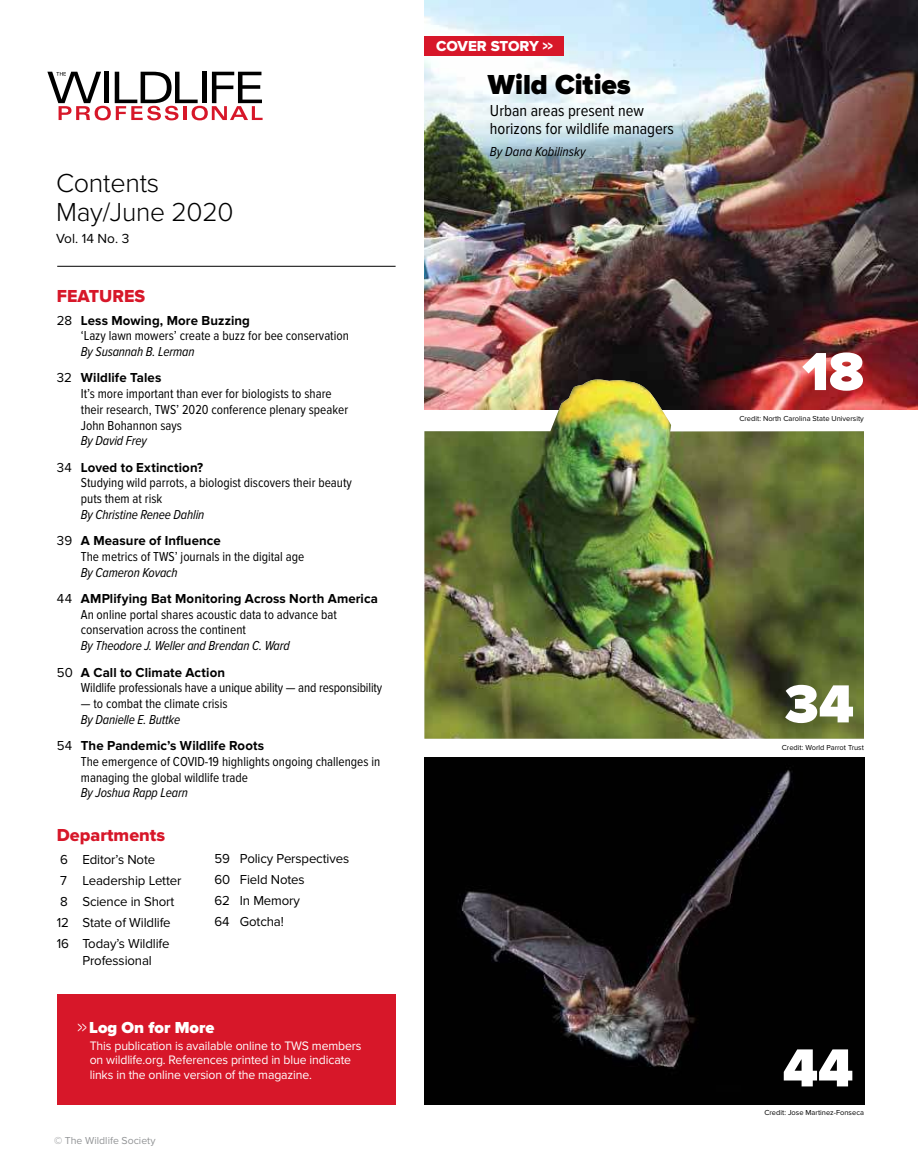
<style>
.page{position:relative;width:918px;height:1175px;background:#fff}
.page>*{position:absolute;margin:0;border:0;box-sizing:border-box;transform-origin:0 0}
.t1{font:900 55.5px "Proxima Nova";color:#fff}
.t2{font:900 28.5px "Proxima Nova";letter-spacing:-.005em;color:#000}
.t3{font:300 27px/28.5px "Proxima Nova";letter-spacing:-.01em;color:#000}
.t4{font:18px "Proxima Nova Extrabld";color:#d71729}
.t5{font:16.5px/18px "Proxima Nova Cond";color:#000}
.t6{font:900 16.5px "Proxima Nova";color:#fff}
.t7{font:15px "Proxima Nova Extrabld";letter-spacing:-.01em;color:#fff}
.t8{font:13.65px "Proxima Nova";color:#000}
.t9{font:13.5px/15.8px "Proxima Nova Cond";color:#000}
.t10{font:700 13.5px "Proxima Nova";letter-spacing:.01em;color:#000}
.t11{font:italic 13.5px "Proxima Nova Cond";letter-spacing:-.01em;color:#000}
.t12{font:13.5px/21px "Proxima Nova";letter-spacing:-.01em;color:#000}
.t13{font:12.75px/14.2px "Proxima Nova";letter-spacing:-.01em;color:#fff;scale:.96 1}
.t14{font:10.5px "Proxima Nova";color:#939597}
.t15{font:7.5px "Proxima Nova";color:#000}
.s1{font-weight:400}
.s2{font-weight:500}
.s3{font-family:"Proxima Nova";font-weight:900}
</style>
<div class="page">
<svg style="left:47px;top:72px;width:216px;height:48px"></svg>
<div style="left:57px;top:994px;width:339px;height:110px;background:#d71729"></div>
<hr style="left:57px;top:266px;width:339px;height:1px;background:#000">
<img style="left:424px;top:1px;width:494px;height:409px">
<img style="left:424px;top:757px;width:440px;height:347px">
<div style="left:424px;top:36px;width:140px;height:20px;background:#d71729"></div>
<img style="left:424px;top:379px;width:440px;height:359px">
<h3 class="t3" style="left:56px;top:170px;width:179px">Contents<br>May/June 2020</h3>
<p class="t8" style="left:56px;top:233px;width:75px">Vol. 14 No. 3</p>
<h3 class="t4" style="left:57px;top:288px;width:90px">FEATURES</h3>
<p class="t10" style="left:57px;top:314px;width:195px"><span class="s1">28</span> Less Mowing, More Buzzing</p>
<p class="t9" style="left:81px;top:329px;width:270px">‘Lazy lawn mowers’ create a buzz for bee conservation</p>
<p class="t11" style="left:81px;top:346px;width:115px">By Susannah B. Lerman</p>
<p class="t10" style="left:57px;top:372px;width:106px"><span class="s1">32</span> Wildlife Tales</p>
<p class="t9" style="left:81px;top:386px;width:269px">It’s more important than ever for biologists to share their research, TWS’ 2020 conference plenary speaker<br>John Bohannon says</p>
<p class="t11" style="left:81px;top:435px;width:67px">By David Frey</p>
<p class="t10" style="left:57px;top:461px;width:148px"><span class="s1">34</span> Loved to Extinction?</p>
<p class="t9" style="left:81px;top:476px;width:272px">Studying wild parrots, a biologist discovers their beauty puts them at risk</p>
<p class="t11" style="left:81px;top:509px;width:125px">By Christine Renee Dahlin</p>
<p class="t10" style="left:57px;top:535px;width:165px"><span class="s1">39</span> A Measure of Influence</p>
<p class="t9" style="left:81px;top:549px;width:225px">The metrics of TWS’ journals in the digital age</p>
<p class="t11" style="left:81px;top:566px;width:98px">By Cameron Kovach</p>
<p class="t10" style="left:57px;top:593px;width:323px"><span class="s1">44</span> AMPlifying Bat Monitoring Across North America</p>
<p class="t9" style="left:81px;top:607px;width:258px">An online portal shares acoustic data to advance bat conservation across the continent</p>
<p class="t11" style="left:81px;top:640px;width:210px">By Theodore J. Weller and Brendan C. Ward</p>
<p class="t10" style="left:57px;top:666px;width:170px"><span class="s1">50</span> A Call to Climate Action</p>
<p class="t9" style="left:81px;top:680px;width:303px">Wildlife professionals have a unique ability — and responsibility</p>
<p class="t9" style="left:81px;top:696px;width:148px">— to combat the climate crisis</p>
<p class="t11" style="left:81px;top:713px;width:101px">By Danielle E. Buttke</p>
<p class="t10" style="left:57px;top:740px;width:209px"><span class="s1">54</span> The Pandemic’s Wildlife Roots</p>
<p class="t9" style="left:81px;top:754px;width:301px">The emergence of COVID-19 highlights ongoing challenges in managing the global wildlife trade</p>
<p class="t11" style="left:81px;top:787px;width:109px">By Joshua Rapp Learn</p>
<h3 class="t4" style="left:57px;top:827px;width:110px">Departments</h3>
<p class="t12" style="left:57px;top:850px;width:126px">6 Editor’s Note<br>7 Leadership Letter<br>8 Science in Short<br>12 State of Wildlife<br>16 Today’s Wildlife</p>
<p class="t12" style="left:82px;top:950px;width:71px">Professional</p>
<p class="t12" style="left:214px;top:848px;width:136px">59 Policy Perspectives<br>60 Field Notes<br>62 In Memory<br>64 Gotcha!</p>
<p class="t6" style="left:78px;top:1020px;width:138px"><span class="s2">&gt;&gt;</span> Log On for More</p>
<p class="t13" style="left:90px;top:1039px;width:285px">This publication is available online to TWS members on wildlife.org. References printed in blue indicate links in the online version of the magazine.</p>
<p class="t14" style="left:54px;top:1135px;width:103px">© The Wildlife Society</p>
<p class="t7" style="left:436px;top:40px;width:118px">COVER STORY <span class="s3">&gt;&gt;</span></p>
<h2 class="t2" style="left:488px;top:72px;width:144px">Wild Cities</h2>
<p class="t5" style="left:490px;top:102px;width:186px">Urban areas present new horizons for wildlife managers</p>
<p class="t11" style="left:490px;top:146px;width:97px">By Dana Kobilinsky</p>
<h1 class="t1" style="left:802px;top:348px;width:63px">18</h1>
<p class="t15" style="left:739px;top:415px;width:126px">Credit: North Carolina State University</p>
<h1 class="t1" style="left:784px;top:680px;width:71px">34</h1>
<p class="t15" style="left:782px;top:744px;width:84px">Credit: World Parrot Trust</p>
<h1 class="t1" style="left:783px;top:1044px;width:72px">44</h1>
<p class="t15" style="left:764px;top:1109px;width:101px">Credit: Jose Martinez-Fonseca</p>
</div>
